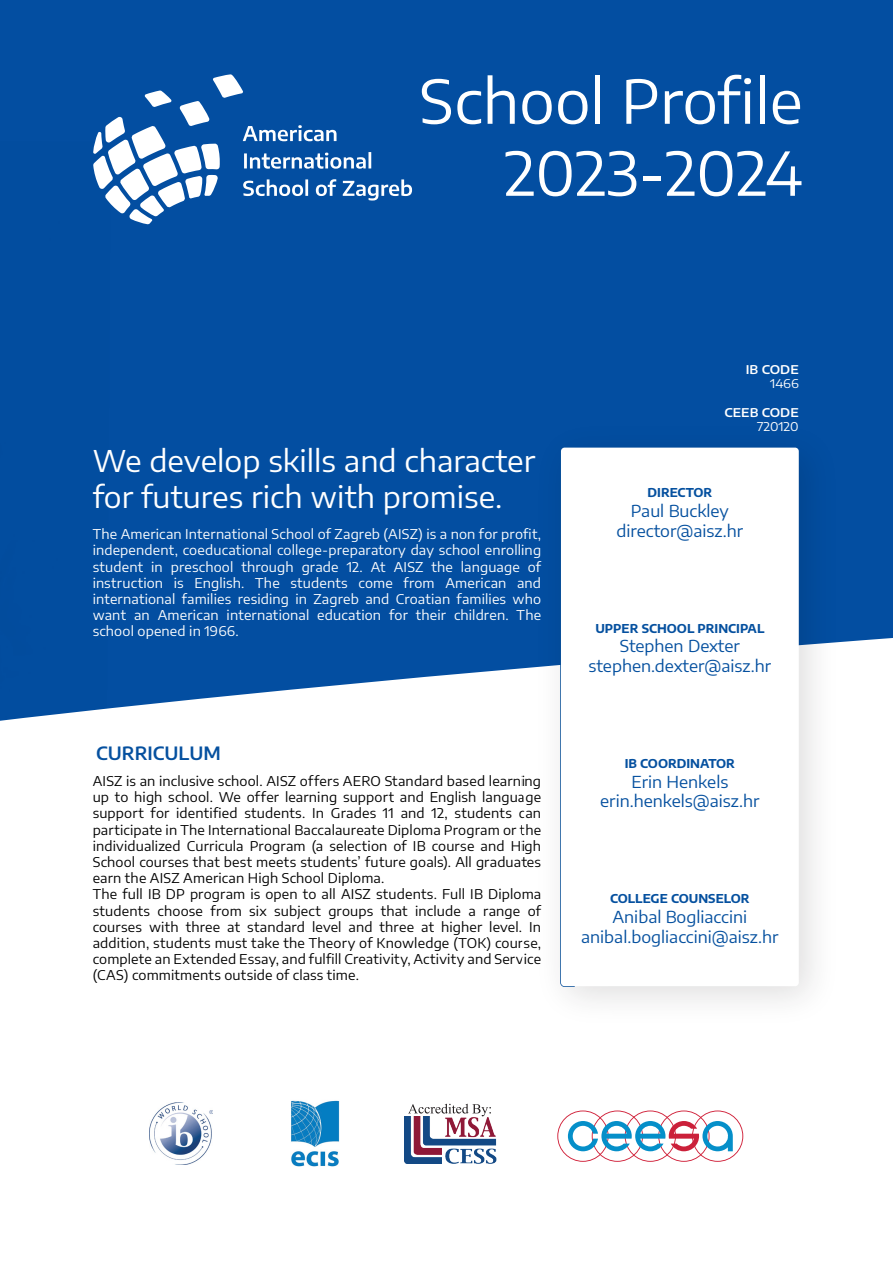
<style>
.page{position:relative;width:893px;height:1263px;background:#fff}
.page>*{position:absolute;margin:0;border:0;box-sizing:border-box;transform-origin:0 0}
.t1{font:60px/72px "Encode Sans Semi Expanded";letter-spacing:-.005em;color:#fff;text-align:right}
.t2{font:30px/36px "Encode Sans Semi Expanded";color:#fff}
.t3{font:600 18px "Encode Sans Semi Expanded";color:#05509f}
.t4{font:16.5px/19.8px "Encode Sans Semi Expanded";color:#05509f;text-align:center}
.t5{font:13.5px/16.2px "Encode Sans Semi Expanded";letter-spacing:.01em;color:#000}
.t6{font:13.5px/16.2px "Encode Sans Semi Expanded";letter-spacing:.01em;color:#fff;text-align:justify}
.t7{font:700 12px "Encode Sans Semi Expanded";color:#05509f}
.t8{font:600 12px "Encode Sans Expanded";color:#fff}
.t9{font:12px "Encode Sans Expanded";color:#fff}
</style>
<div class="page">
<div style="left:0;top:0;width:893px;height:721px;background:#034ea1"></div>
<svg style="left:408px;top:1104px;width:83px;height:12px"></svg>
<img style="left:404px;top:1116px;width:93px;height:47px">
<img style="left:291px;top:1100px;width:48px;height:67px">
<svg style="left:557px;top:1110px;width:186px;height:52px"></svg>
<img style="left:149px;top:1102px;width:64px;height:63px">
<svg style="left:93px;top:74px;width:319px;height:150px"></svg>
<img style="left:523px;top:409px;width:329px;height:593px">
<div style="left:561px;top:448px;width:238px;height:538px;background:#fff;border-radius:4px"></div>
<h1 class="t1" style="left:419px;top:63px;width:385px">School Profile<br>2023-2024</h1>
<h2 class="t2" style="left:93px;top:441px;width:444px">We develop skills and character for futures rich with promise.</h2>
<p class="t6" style="left:93px;top:525px;width:450px">The American International School of Zagreb (AISZ) is a non for profit, independent, coeducational college-preparatory day school enrolling student in preschool through grade 12. At AISZ the language of instruction is English. The students come from American and international families residing in Zagreb and Croatian families who want an American international education for their children. The school opened in 1966.</p>
<h3 class="t3" style="left:96px;top:739px;width:126px">CURRICULUM</h3>
<p class="t5" style="left:93px;top:772px;width:450px">AISZ is an inclusive school. AISZ offers AERO Standard based learning up to high school. We offer learning support and English language support for identified students. In Grades 11 and 12, students can participate in The International Baccalaureate Diploma Program or the individualized Curricula Program (a selection of IB course and High School courses that best meets students’ future goals). All graduates earn the AISZ American High School Diploma.<br>The full IB DP program is open to all AISZ students. Full IB Diploma students choose from six subject groups that include a range of courses with three at standard level and three at higher level. In addition, students must take the Theory of Knowledge (TOK) course, complete an Extended Essay, and fulfill Creativity, Activity and Service (CAS) commitments outside of class time.</p>
<p class="t8" style="left:746px;top:361px;width:54px">IB CODE</p>
<p class="t9" style="left:770px;top:375px;width:30px">1466</p>
<p class="t8" style="left:724px;top:404px;width:76px">CEEB CODE</p>
<p class="t9" style="left:757px;top:418px;width:43px">720120</p>
<p class="t7" style="left:648px;top:483px;width:66px">DIRECTOR</p>
<p class="t4" style="left:617px;top:500px;width:128px">Paul Buckley director@aisz.hr</p>
<p class="t7" style="left:595px;top:618px;width:170px">UPPER SCHOOL PRINCIPAL</p>
<p class="t4" style="left:589px;top:635px;width:184px">Stephen Dexter stephen.dexter@aisz.hr</p>
<p class="t7" style="left:625px;top:753px;width:112px">IB COORDINATOR</p>
<p class="t4" style="left:600px;top:771px;width:161px">Erin Henkels erin.henkels@aisz.hr</p>
<p class="t7" style="left:610px;top:889px;width:141px">COLLEGE COUNSELOR</p>
<p class="t4" style="left:581px;top:906px;width:199px">Anibal Bogliaccini anibal.bogliaccini@aisz.hr</p>
</div>
